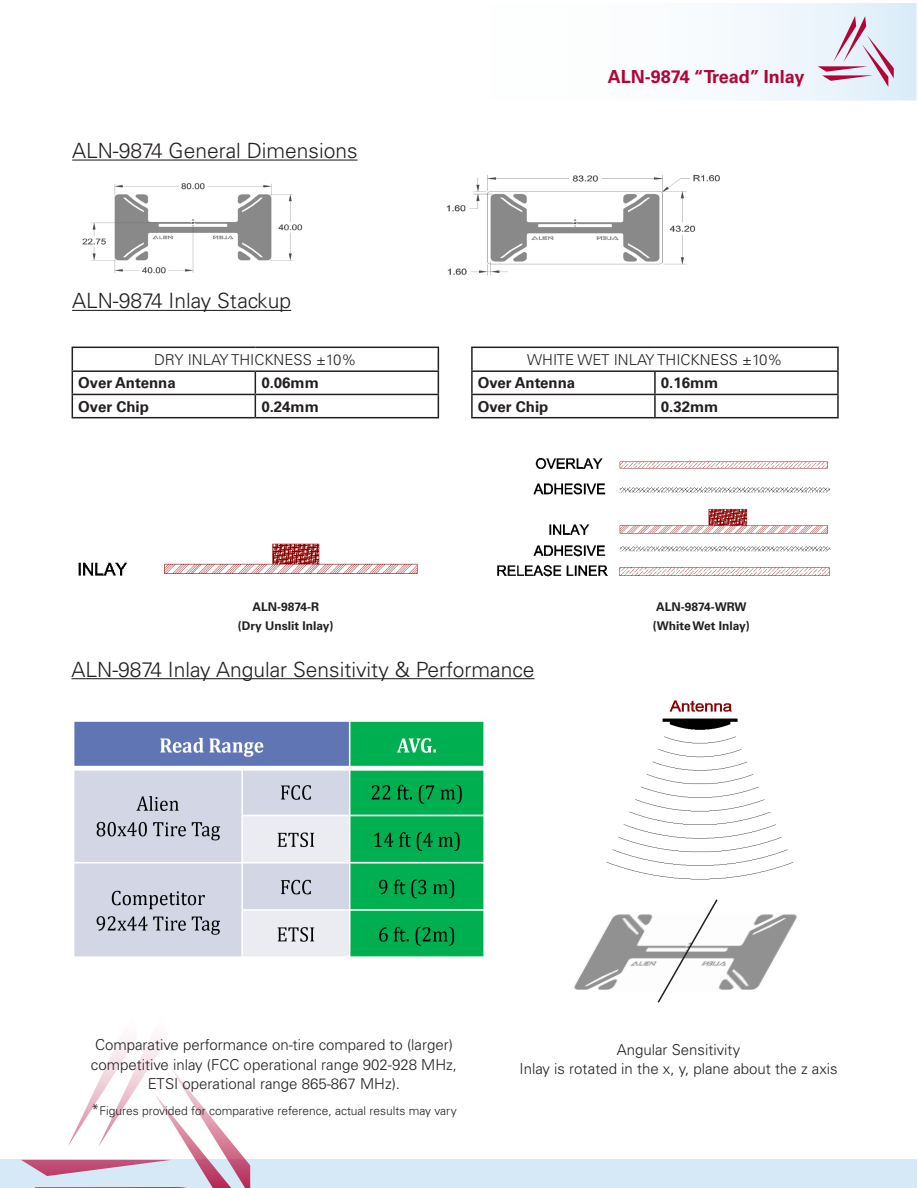
<style>
.page{position:relative;width:918px;height:1188px;background:#fff}
.page>*{position:absolute;margin:0;border:0;box-sizing:border-box;transform-origin:0 0}
._4-Subtitle{font:300 21px "Univers";color:#231f20}
._7-Footnotes{font:300 21px "Univers";color:#231f20}
.t1{font:700 18px "Univers";color:#b30437}
._5-Body_Text{font:300 15px/19.5px "Univers";color:#231f20;text-align:center}
._4-Subtitle-2{font:700 15px "Univers";color:#231f20}
._4-Subtitle-3{font:300 15px "Univers";color:#231f20}
._5-Body_Text-2{font:300 12px "Univers";color:#231f20}
._4-Subtitle-4{font:700 12px/19.5px "Univers";color:#231f20}
.s1{font-size:15px}
</style>
<div class="page">
<div style="left:170px;top:2px;width:747px;height:99px;background:linear-gradient(to right,#fff,#eaf4fb)"></div>
<div style="left:169px;top:2px;width:749px;height:100px;border:2px solid #fff"></div>
<div style="left:1px;top:1160px;width:916px;height:28px;background:#d6e9f7"></div>
<svg style="left:21px;top:1040px;width:229px;height:148px"></svg>
<svg style="left:818px;top:16px;width:76px;height:71px;background:#ddcddc"></svg>
<hr style="left:72px;top:310px;width:219px;height:1px;background:#231f20">
<hr style="left:72px;top:678px;width:463px;height:1px;background:#231f20">
<img style="left:606px;top:700px;width:188px;height:180px">
<hr style="left:72px;top:160px;width:286px;height:1px;background:#231f20">
<img style="left:82px;top:183px;width:221px;height:91px">
<img style="left:78px;top:543px;width:340px;height:33px">
<img style="left:497px;top:457px;width:333px;height:120px">
<img style="left:574px;top:914px;width:223px;height:76px">
<svg style="left:656px;top:899px;width:63px;height:104px"></svg>
<hr style="left:72px;top:347px;width:183px;height:1px;background:#231f20">
<hr style="left:255px;top:347px;width:184px;height:1px;background:#231f20">
<hr style="left:72px;top:370px;width:183px;height:2px;background:#231f20">
<hr style="left:255px;top:370px;width:184px;height:2px;background:#231f20">
<hr style="left:72px;top:394px;width:183px;height:1px;background:#231f20">
<svg style="left:72px;top:348px;width:1px;height:69px"></svg>
<hr style="left:255px;top:394px;width:184px;height:1px;background:#231f20">
<svg style="left:255px;top:372px;width:1px;height:45px"></svg>
<svg style="left:438px;top:348px;width:1px;height:69px"></svg>
<hr style="left:72px;top:417px;width:183px;height:1px;background:#231f20">
<hr style="left:255px;top:417px;width:184px;height:1px;background:#231f20">
<hr style="left:471px;top:347px;width:184px;height:1px;background:#231f20">
<hr style="left:471px;top:348px;width:2px;height:22px;background:#231f20">
<hr style="left:655px;top:347px;width:184px;height:1px;background:#231f20">
<hr style="left:837px;top:348px;width:2px;height:22px;background:#231f20">
<hr style="left:471px;top:370px;width:184px;height:2px;background:#231f20">
<hr style="left:471px;top:372px;width:2px;height:22px;background:#231f20">
<hr style="left:655px;top:370px;width:184px;height:2px;background:#231f20">
<hr style="left:654px;top:372px;width:2px;height:22px;background:#231f20">
<hr style="left:837px;top:372px;width:2px;height:22px;background:#231f20">
<hr style="left:471px;top:394px;width:184px;height:1px;background:#231f20">
<hr style="left:471px;top:395px;width:2px;height:22px;background:#231f20">
<hr style="left:655px;top:394px;width:184px;height:1px;background:#231f20">
<hr style="left:654px;top:395px;width:2px;height:22px;background:#231f20">
<hr style="left:837px;top:395px;width:2px;height:22px;background:#231f20">
<hr style="left:471px;top:417px;width:184px;height:1px;background:#231f20">
<hr style="left:655px;top:417px;width:184px;height:1px;background:#231f20">
<img style="left:446px;top:174px;width:274px;height:101px">
<img style="left:74px;top:721px;width:410px;height:236px">
<p class="_7-Footnotes" style="left:72px;top:138px;width:287px">ALN-9874 General Dimensions</p>
<p class="_4-Subtitle" style="left:72px;top:288px;width:221px">ALN-9874 Inlay Stackup</p>
<p class="_4-Subtitle-3" style="left:154px;top:351px;width:204px">DRY INLAY THICKNESS ±10%</p>
<p class="_4-Subtitle-2" style="left:78px;top:374px;width:99px">Over Antenna</p>
<p class="_4-Subtitle-2" style="left:261px;top:374px;width:59px">0.06mm</p>
<p class="_4-Subtitle-2" style="left:78px;top:398px;width:72px">Over Chip</p>
<p class="_4-Subtitle-2" style="left:261px;top:398px;width:59px">0.24mm</p>
<p class="_4-Subtitle-4" style="left:238px;top:597px;width:97px;text-align:center">ALN-9874-R<br>(Dry Unslit Inlay)</p>
<p class="t1" style="left:608px;top:66px;width:198px">ALN-9874 “Tread” Inlay</p>
<p class="_4-Subtitle-3" style="left:527px;top:351px;width:257px">WHITE WET INLAY THICKNESS ±10%</p>
<p class="_4-Subtitle-2" style="left:478px;top:374px;width:99px">Over Antenna</p>
<p class="_4-Subtitle-2" style="left:661px;top:374px;width:59px">0.16mm</p>
<p class="_4-Subtitle-2" style="left:478px;top:398px;width:72px">Over Chip</p>
<p class="_4-Subtitle-2" style="left:661px;top:398px;width:59px">0.32mm</p>
<p class="_4-Subtitle-4" style="left:653px;top:597px;width:98px">ALN-9874-WRW (White Wet Inlay)</p>
<p class="_4-Subtitle" style="left:72px;top:657px;width:465px">ALN-9874 Inlay Angular Sensitivity &amp; Performance</p>
<p class="_5-Body_Text" style="left:91px;top:1035px;width:368px">Comparative performance on-tire compared to (larger) competitive inlay (FCC operational range 902-928 MHz,<br>ETSI operational range 865-867 MHz).</p>
<p class="_5-Body_Text-2" style="left:91px;top:1103px;width:367px"><span class="s1">*</span>Figures provided for comparative reference, actual results may vary</p>
<p class="_5-Body_Text" style="left:520px;top:1040px;width:320px">Angular Sensitivity<br>Inlay is rotated in the x, y, plane about the z axis</p>
</div>
